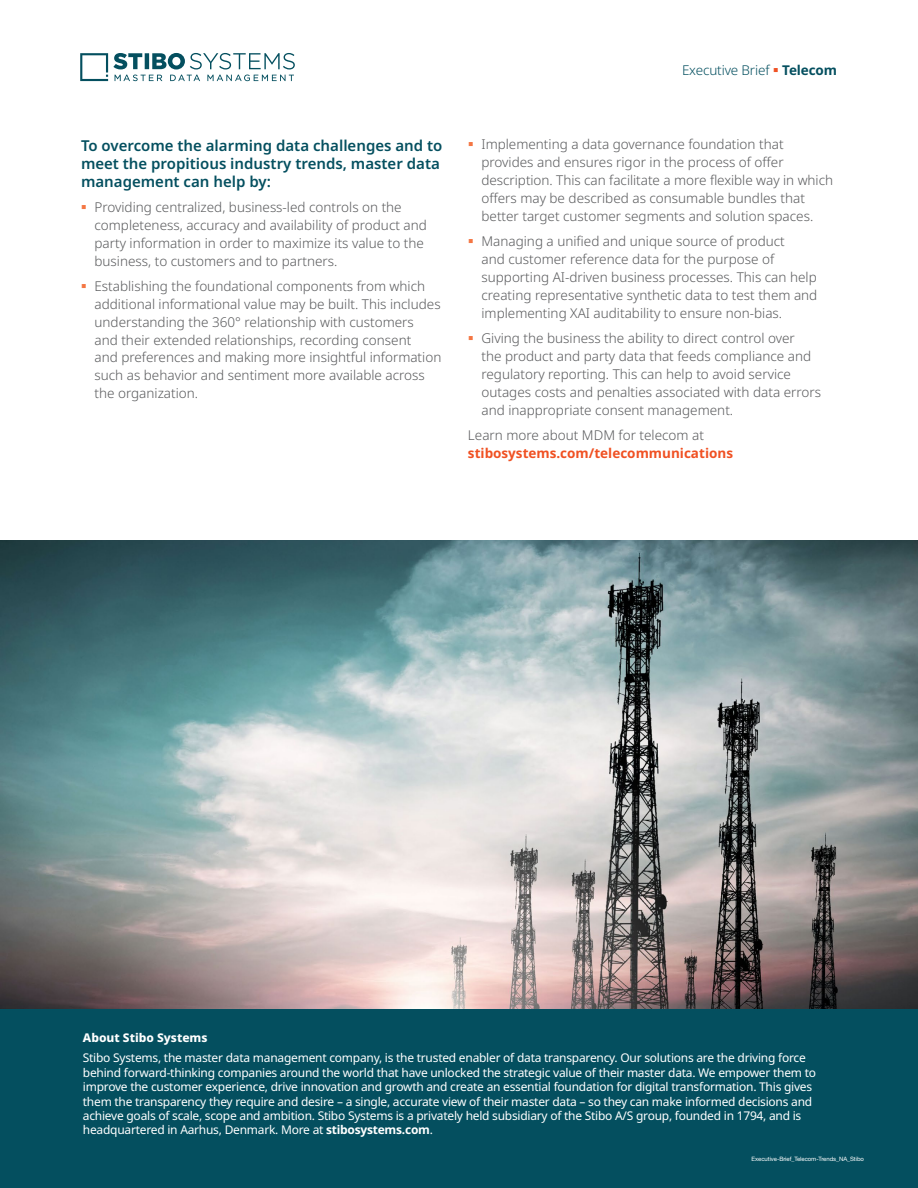
<style>
.page{position:relative;width:918px;height:1188px;background:#fff}
.page>*{position:absolute;margin:0;border:0;box-sizing:border-box;transform-origin:0 0}
.t1{font:600 15px/18px "Noto Sans";color:#044f5f}
.t2{font:300 13.5px/18px "Noto Sans";color:#58595b}
.t3{font:700 13.5px "Noto Sans";color:#f05123}
.t4{font:300 13.5px "Noto Sans";letter-spacing:-.01em;color:#044f5f}
.t5{font:12px/14.4px "Noto Sans";letter-spacing:-.02em;color:#fff}
.t6{font:800 12px "Noto Sans";color:#fff}
.t7{font:6px "Helvetica Neue LT Std";letter-spacing:-.01em;color:#fff}
.s1{color:#f05123}
.s2{font-weight:700}
</style>
<div class="page">
<svg style="left:80px;top:53px;width:215px;height:28px"></svg>
<div style="left:0;top:1009px;width:918px;height:179px;background:#044f5f"></div>
<img style="left:0;top:540px;width:918px;height:469px">
<p class="t1" style="left:81px;top:137px;width:363px">To overcome the alarming data challenges and to meet the propitious industry trends, master data management can help by:</p>
<p class="t2" style="left:94px;top:198px;width:334px">Providing centralized, business-led controls on the completeness, accuracy and availability of product and party information in order to maximize its value to the business, to customers and to partners.</p>
<p class="t2" style="left:94px;top:277px;width:348px">Establishing the foundational components from which additional informational value may be built. This includes understanding the 360° relationship with customers<br>and their extended relationships, recording consent<br>and preferences and making more insightful information such as behavior and sentiment more available across the organization.</p>
<p class="t4" style="left:682px;top:60px;width:157px">Executive Brief <span class="s1">▪</span> <span class="s2">Telecom</span></p>
<p class="t2" style="left:481px;top:136px;width:353px">Implementing a data governance foundation that provides and ensures rigor in the process of offer description. This can facilitate a more flexible way in which offers may be described as consumable bundles that better target customer segments and solution spaces.</p>
<p class="t2" style="left:481px;top:233px;width:337px">Managing a unified and unique source of product<br>and customer reference data for the purpose of supporting AI-driven business processes. This can help creating representative synthetic data to test them and implementing XAI auditability to ensure non-bias.</p>
<p class="t2" style="left:481px;top:329px;width:341px">Giving the business the ability to direct control over<br>the product and party data that feeds compliance and regulatory reporting. This can help to avoid service outages costs and penalties associated with data errors and inappropriate consent management.</p>
<p class="t2" style="left:468px;top:426px;width:238px">Learn more about MDM for telecom at</p>
<p class="t3" style="left:468px;top:443px;width:267px">stibosystems.com/telecommunications</p>
<p class="t6" style="left:83px;top:1030px;width:126px">About Stibo Systems</p>
<p class="t5" style="left:83px;top:1052px;width:735px">Stibo Systems, the master data management company, is the trusted enabler of data transparency. Our solutions are the driving force behind forward-thinking companies around the world that have unlocked the strategic value of their master data. We empower them to improve the customer experience, drive innovation and growth and create an essential foundation for digital transformation. This gives them the transparency they require and desire – a single, accurate view of their master data – so they can make informed decisions and achieve goals of scale, scope and ambition. Stibo Systems is a privately held subsidiary of the Stibo A/S group, founded in 1794, and is headquartered in Aarhus, Denmark. More at <span class="s2">stibosystems.com</span>.</p>
<p class="t7" style="left:752px;top:1155px;width:114px">Executive-Brief_Telecom-Trends_NA_Stibo</p>
</div>
